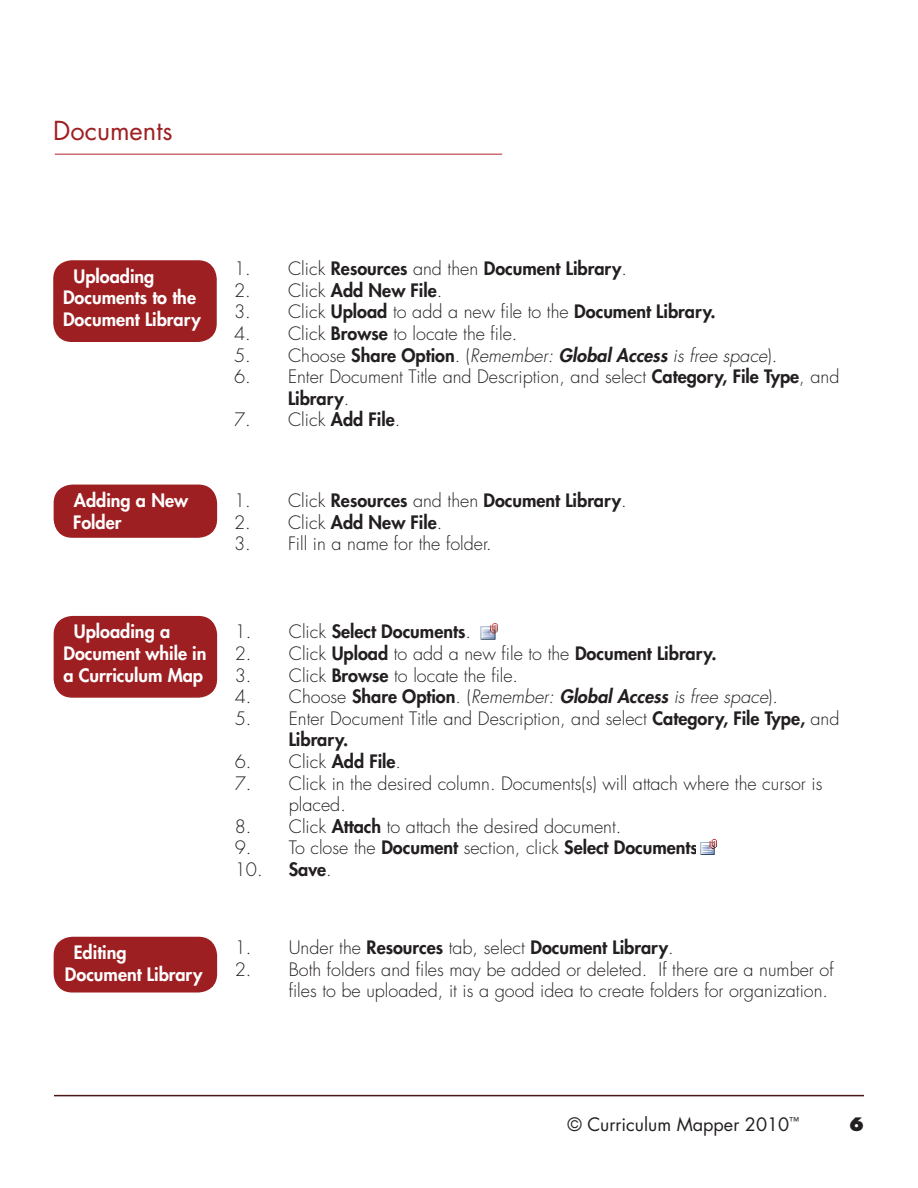
<style>
.page{position:relative;width:918px;height:1188px;background:#fff}
.page>*{position:absolute;margin:0;border:0;box-sizing:border-box;transform-origin:0 0}
.t1{font:25.5px "Futura";color:#9e1f22}
.t2{font:300 18px/21.6px "Futura";color:#231f20}
.t3{font:800 18px "Futura";color:#231f20}
.t4{font:800 18px/21.6px "Futura";color:#fff}
.t5{font:italic 300 18px "Futura";color:#231f20}
.t6{font:18px "Futura";color:#231f20}
.t7{font:800 18px "Futura";color:#231f20}
.s1{font-weight:300}
.s2{font-weight:800}
.s3{font-style:normal}
.s4{font-weight:800;font-style:normal}
</style>
<div class="page">
<hr style="left:54px;top:1095px;width:810px;height:1px;background:#4a1618">
<div style="left:54px;top:261px;width:162px;height:80px;background:#9e1f22;border-radius:18px"></div>
<div style="left:53px;top:260px;width:164px;height:82px;border:2px solid #9e1f22;border-radius:18px"></div>
<div style="left:54px;top:485px;width:162px;height:52px;background:#9e1f22;border-radius:18px"></div>
<div style="left:54px;top:485px;width:163px;height:53px;border:2px solid #9e1f22;border-radius:18px"></div>
<hr style="left:55px;top:154px;width:447px;height:1px;background:#c25258">
<div style="left:54px;top:617px;width:162px;height:80px;background:#9e1f22;border-radius:18px"></div>
<div style="left:54px;top:616px;width:163px;height:82px;border:2px solid #9e1f22;border-radius:18px"></div>
<div style="left:54px;top:938px;width:162px;height:54px;background:#9e1f22;border-radius:18px"></div>
<div style="left:54px;top:937px;width:163px;height:56px;border:2px solid #9e1f22;border-radius:18px"></div>
<img style="left:480px;top:623px;width:18px;height:17px">
<img style="left:700px;top:839px;width:17px;height:16px">
<p class="t1" style="left:53px;top:114px;width:121px">Documents</p>
<p class="t4" style="left:63px;top:265px;width:139px;text-indent:10px">Uploading<br>Documents to the<br>Document Library</p>
<p class="t4" style="left:73px;top:490px;width:117px">Adding a New<br>Folder</p>
<p class="t3" style="left:234px;top:257px;width:395px"><span class="s1">1. Click</span> Resources <span class="s1">and then</span> Document Library<span class="s1">.</span></p>
<p class="t3" style="left:234px;top:279px;width:210px"><span class="s1">2. Click</span> Add New File<span class="s1">.</span></p>
<p class="t2" style="left:234px;top:302px;width:483px">3. Click <span class="s2">Upload</span> to add a new file to the <span class="s2">Document Library.</span></p>
<p class="t2" style="left:234px;top:323px;width:285px">4. Click <span class="s2">Browse</span> to locate the file.</p>
<p class="t5" style="left:234px;top:344px;width:545px"><span class="s3">5. Choose</span> <span class="s4">Share Option</span><span class="s3">. (</span>Remember: <span class="s2">Global Access</span> is free space<span class="s3">).</span></p>
<p class="t2" style="left:288px;top:366px;width:553px;text-indent:-54px">6. Enter Document Title and Description, and select <span class="s2">Category, File Type</span>, and<br><span class="s2">Library</span>.</p>
<p class="t2" style="left:234px;top:410px;width:168px">7. Click <span class="s2">Add File</span>.</p>
<p class="t3" style="left:234px;top:489px;width:394px"><span class="s1">1. Click</span> Resources <span class="s1">and then</span> Document Library<span class="s1">.</span></p>
<p class="t3" style="left:234px;top:511px;width:210px"><span class="s1">2. Click</span> Add New File<span class="s1">.</span></p>
<p class="t2" style="left:234px;top:533px;width:259px">3. Fill in a name for the folder.</p>
<p class="t4" style="left:63px;top:621px;width:145px;text-indent:10px">Uploading a<br>Document while in a Curriculum Map</p>
<p class="t4" style="left:74px;top:942px;width:54px">Editing</p>
<p class="t4" style="left:65px;top:963px;width:139px">Document Library</p>
<p class="t3" style="left:235px;top:620px;width:238px"><span class="s1">1. Click</span> Select Documents<span class="s1">.</span></p>
<p class="t2" style="left:235px;top:643px;width:483px">2. Click <span class="s2">Upload</span> to add a new file to the <span class="s2">Document Library.</span></p>
<p class="t2" style="left:235px;top:665px;width:285px">3. Click <span class="s2">Browse</span> to locate the file.</p>
<p class="t5" style="left:235px;top:686px;width:545px"><span class="s3">4. Choose</span> <span class="s4">Share Option</span><span class="s3">. (</span>Remember: <span class="s2">Global Access</span> is free space<span class="s3">).</span></p>
<p class="t2" style="left:289px;top:708px;width:552px;text-indent:-54px">5. Enter Document Title and Description, and select <span class="s2">Category, File Type,</span> and<br><span class="s2">Library.</span></p>
<p class="t2" style="left:235px;top:751px;width:168px">6. Click <span class="s2">Add File</span>.</p>
<p class="t2" style="left:289px;top:773px;width:535px;text-indent:-54px">7. Click in the desired column. Documents(s) will attach where the cursor is placed.</p>
<p class="t2" style="left:235px;top:816px;width:388px">8. Click <span class="s2">Attach</span> to attach the desired document.</p>
<p class="t2" style="left:235px;top:838px;width:470px">9. To close the <span class="s2">Document</span> section, click <span class="s2">Select Documents</span>.</p>
<p class="t2" style="left:235px;top:859px;width:99px">10. <span class="s2">Save</span>.</p>
<p class="t3" style="left:235px;top:936px;width:441px"><span class="s1">1. Under the</span> Resources <span class="s1">tab, select</span> Document Library<span class="s1">.</span></p>
<p class="t2" style="left:289px;top:959px;width:546px;text-indent:-54px">2. Both folders and files may be added or deleted. If there are a number of files to be uploaded, it is a good idea to create folders for organization.</p>
<p class="t6" style="left:567px;top:1113px;width:233px">© Curriculum Mapper 2010<sup>™</sup></p>
<p class="t7" style="left:849px;top:1113px;width:16px">6</p>
</div>
